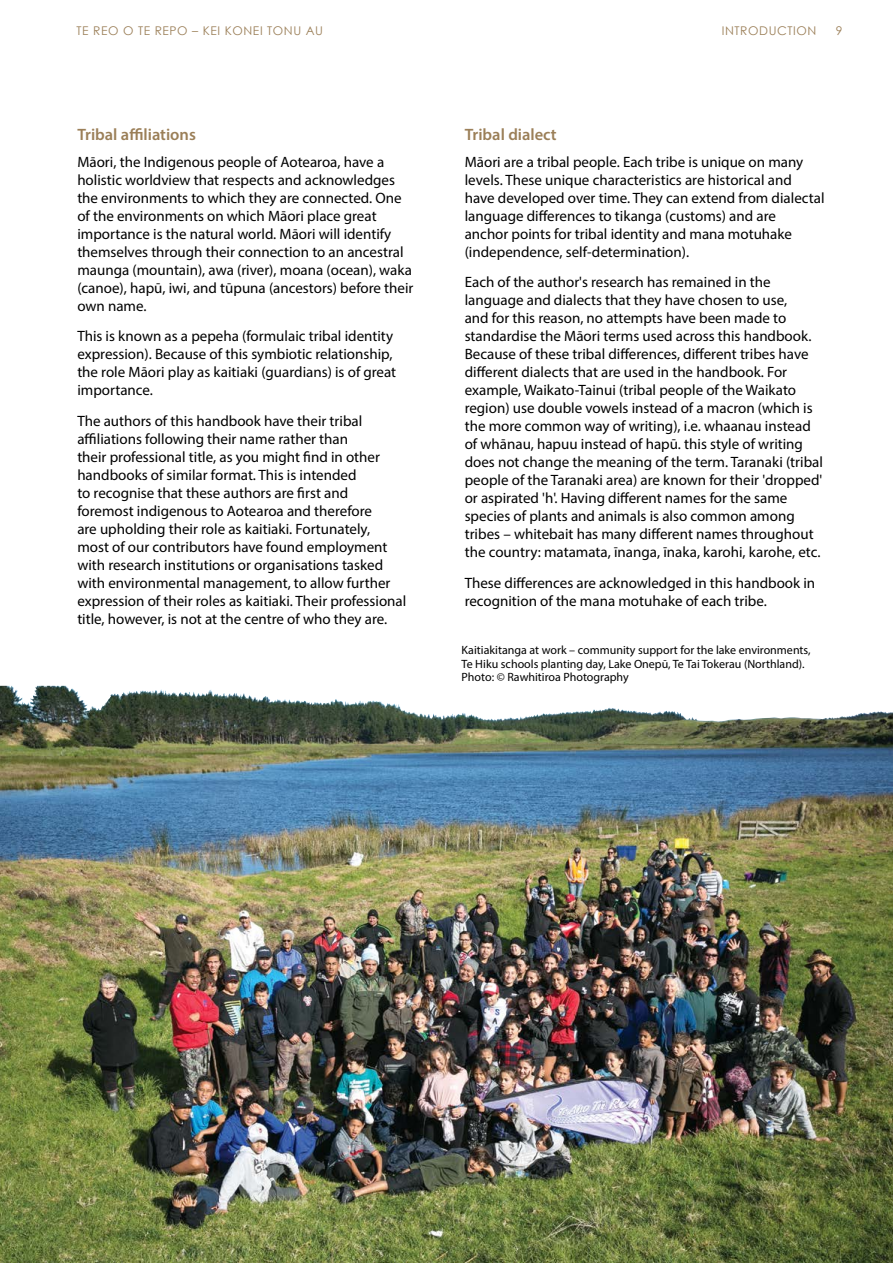
<style>
.page{position:relative;width:893px;height:1263px;background:#fff}
.page>*{position:absolute;margin:0;border:0;box-sizing:border-box;transform-origin:0 0}
.t1{font:600 16.5px "Myriad Pro";color:#9b7f58}
.t2{font:15px/18px "Myriad Pro";color:#000}
.t3{font:12px/13.5px "Myriad Pro";color:#000}
.t4{font:12px "Century Gothic";letter-spacing:.05em;color:#9b7f58}
</style>
<div class="page">
<img style="left:0;top:686px;width:893px;height:577px">
<p class="t4" style="left:77px;top:22px;width:248px">TE REO O TE REPO – KEI KONEI TONU AU</p>
<p class="t4" style="left:722px;top:22px;width:96px">INTRODUCTION</p>
<p class="t4" style="left:836px;top:22px;width:8px">9</p>
<p class="t1" style="left:77px;top:124px;width:120px">Tribal affiliations</p>
<p class="t2" style="left:77px;top:152px;width:338px">Māori, the Indigenous people of Aotearoa, have a holistic worldview that respects and acknowledges the environments to which they are connected. One of the environments on which Māori place great importance is the natural world. Māori will identify themselves through their connection to an ancestral maunga (mountain), awa (river), moana (ocean), waka (canoe), hapū, iwi, and tūpuna (ancestors) before their own name.</p>
<p class="t2" style="left:77px;top:327px;width:320px">This is known as a pepeha (formulaic tribal identity expression). Because of this symbiotic relationship, the role Māori play as kaitiaki (guardians) is of great importance.</p>
<p class="t2" style="left:77px;top:412px;width:331px">The authors of this handbook have their tribal affiliations following their name rather than<br>their professional title, as you might find in other handbooks of similar format. This is intended<br>to recognise that these authors are first and foremost indigenous to Aotearoa and therefore<br>are upholding their role as kaitiaki. Fortunately,<br>most of our contributors have found employment with research institutions or organisations tasked with environmental management, to allow further expression of their roles as kaitiaki. Their professional title, however, is not at the centre of who they are.</p>
<p class="t1" style="left:465px;top:124px;width:94px">Tribal dialect</p>
<p class="t2" style="left:465px;top:152px;width:361px">Māori are a tribal people. Each tribe is unique on many levels. These unique characteristics are historical and have developed over time. They can extend from dialectal language differences to tikanga (customs) and are<br>anchor points for tribal identity and mana motuhake (independence, self-determination).</p>
<p class="t2" style="left:465px;top:273px;width:360px">Each of the author's research has remained in the language and dialects that they have chosen to use,<br>and for this reason, no attempts have been made to standardise the Māori terms used across this handbook.<br>Because of these tribal differences, different tribes have different dialects that are used in the handbook. For example, Waikato-Tainui (tribal people of the Waikato region) use double vowels instead of a macron (which is the more common way of writing), i.e. whaanau instead of whānau, hapuu instead of hapū. this style of writing does not change the meaning of the term. Taranaki (tribal people of the Taranaki area) are known for their 'dropped' or aspirated 'h'. Having different names for the same species of plants and animals is also common among tribes – whitebait has many different names throughout the country: matamata, īnanga, īnaka, karohi, karohe, etc.</p>
<p class="t2" style="left:465px;top:574px;width:352px">These differences are acknowledged in this handbook in recognition of the mana motuhake of each tribe.</p>
<p class="t3" style="left:462px;top:643px;width:351px">Kaitiakitanga at work – community support for the lake environments,<br>Te Hiku schools planting day, Lake Onepū, Te Tai Tokerau (Northland).<br>Photo: © Rawhitiroa Photography</p>
</div>
